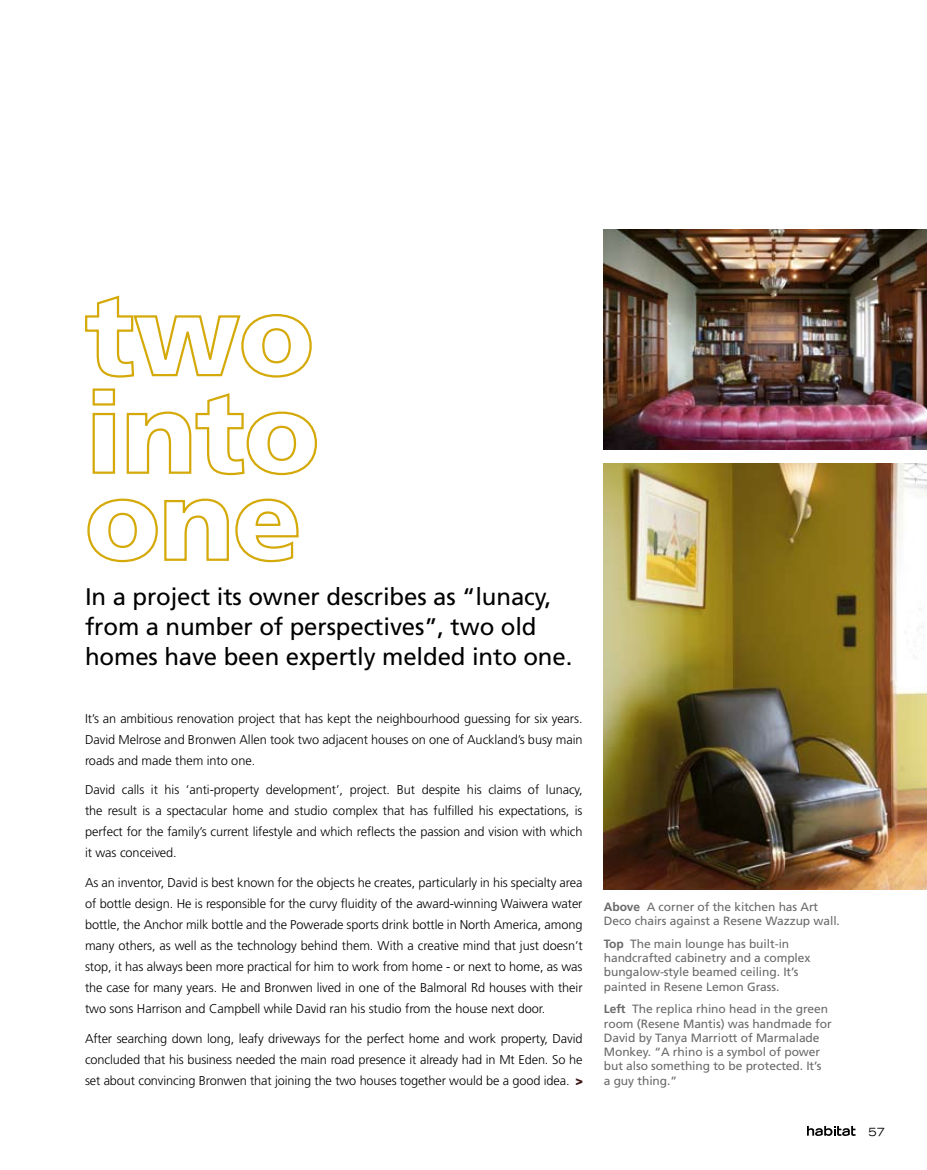
<style>
.page{position:relative;width:927px;height:1170px;background:#fff}
.page>*{position:absolute;margin:0;border:0;box-sizing:border-box;transform-origin:0 0}
.t1{font:24px/30px "Frutiger";letter-spacing:-.005em;color:#000}
.t2{font:300 12.75px/21px "Frutiger";letter-spacing:-.005em;color:#000;text-align:justify}
.t3{font:12px/14.2px "Frutiger";letter-spacing:-.005em;color:#6a6a6a}
.t4{font:expanded 11.25px "Trade Gothic LH";color:#000}
.s1{font-weight:700}
.s2{font-weight:900;font-size:12.75px;color:#401c1c}
</style>
<div class="page">
<svg style="left:85px;top:295px;width:227px;height:83px"></svg>
<svg style="left:92px;top:388px;width:24px;height:86px"></svg>
<svg style="left:126px;top:393px;width:191px;height:83px"></svg>
<svg style="left:87px;top:498px;width:212px;height:65px"></svg>
<img style="left:604px;top:230px;width:323px;height:219px">
<img style="left:604px;top:463px;width:323px;height:426px">
<svg style="left:807px;top:1125px;width:48px;height:10px"></svg>
<h1 class="t1" style="left:85px;top:582px;width:489px">In a project its owner describes as “lunacy, from a number of perspectives”, two old homes have been expertly melded into one.</h1>
<p class="t2" style="left:85px;top:708px;width:499px">It’s an ambitious renovation project that has kept the neighbourhood guessing for six years.<br>David Melrose and Bronwen Allen took two adjacent houses on one of Auckland’s busy main roads and made them into one.</p>
<p class="t2" style="left:85px;top:779px;width:499px">David calls it his ‘anti-property development’, project. But despite his claims of lunacy, the result is a spectacular home and studio complex that has fulfilled his expectations, is perfect for the family’s current lifestyle and which reflects the passion and vision with which it was conceived.</p>
<p class="t2" style="left:85px;top:872px;width:499px">As an inventor, David is best known for the objects he creates, particularly in his specialty area of bottle design. He is responsible for the curvy fluidity of the award-winning Waiwera water bottle, the Anchor milk bottle and the Powerade sports drink bottle in North America, among many others, as well as the technology behind them. With a creative mind that just doesn’t stop, it has always been more practical for him to work from home - or next to home, as was the case for many years. He and Bronwen lived in one of the Balmoral Rd houses with their two sons Harrison and Campbell while David ran his studio from the house next door.</p>
<p class="t2" style="left:85px;top:1027px;width:499px">After searching down long, leafy driveways for the perfect home and work property, David concluded that his business needed the main road presence it already had in Mt Eden. So he set about convincing Bronwen that joining the two houses together would be a good idea.</p>
<p class="t3" style="left:604px;top:899px;width:238px"><span class="s1">Above</span> A corner of the kitchen has Art<br>Deco chairs against a Resene Wazzup wall.</p>
<p class="t3" style="left:604px;top:936px;width:208px"><span class="s1">Top</span> The main lounge has built-in handcrafted cabinetry and a complex bungalow-style beamed ceiling. It’s painted in Resene Lemon Grass.</p>
<p class="t3" style="left:604px;top:1002px;width:226px"><span class="s1">Left</span> The replica rhino head in the green</p>
<p class="t3" style="left:604px;top:1016px;width:229px">room (Resene Mantis) was handmade for</p>
<p class="t3" style="left:604px;top:1030px;width:217px">David by Tanya Marriott of Marmalade</p>
<p class="t3" style="left:604px;top:1044px;width:218px">Monkey. “A rhino is a symbol of power</p>
<p class="t3" style="left:604px;top:1059px;width:219px">but also something to be protected. It’s</p>
<p class="t3" style="left:575px;top:1073px;width:103px"><span class="s2">&gt;</span> a guy thing.”</p>
<p class="t4" style="left:869px;top:1124px;width:18px">57</p>
</div>
